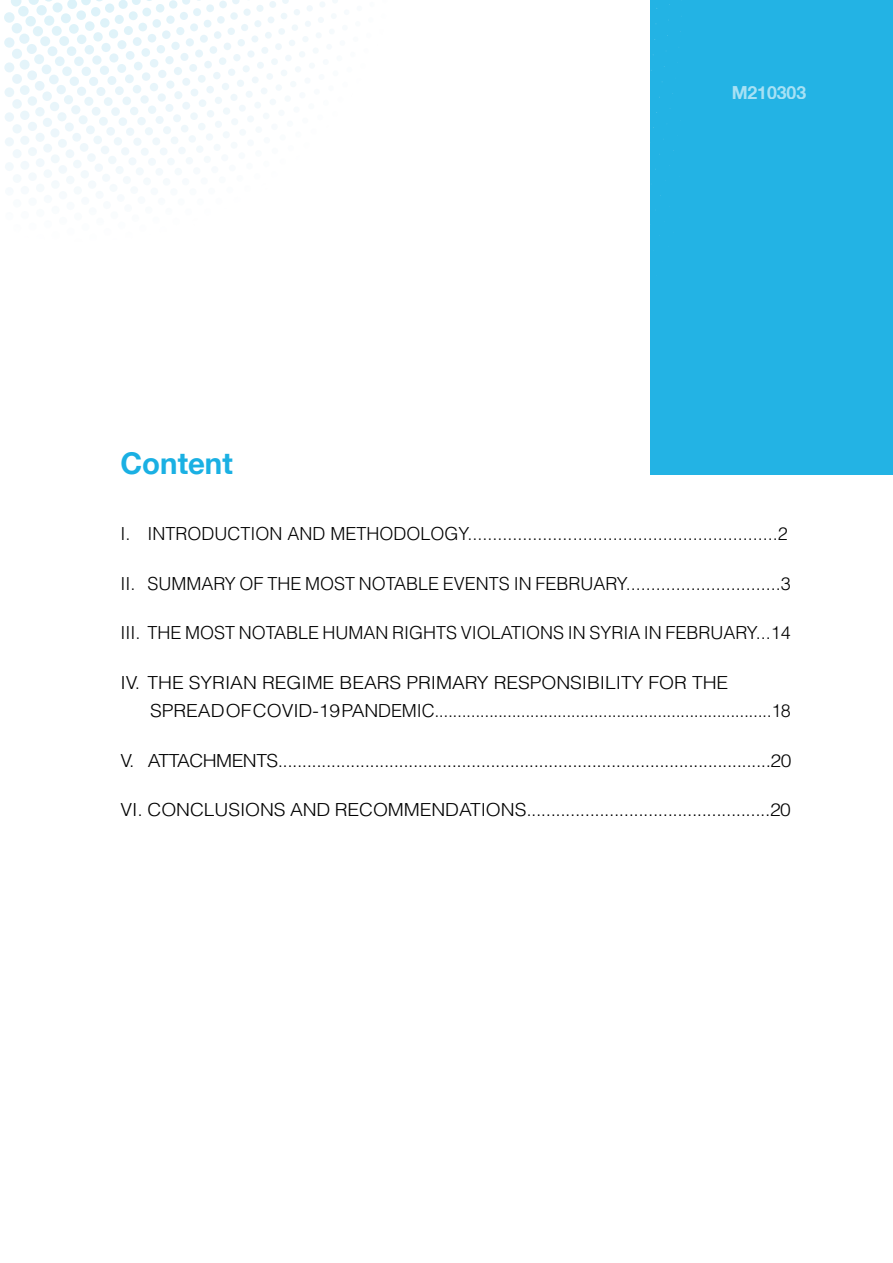
<style>
.page{position:relative;width:893px;height:1263px;background:#fff}
.page>*{position:absolute;margin:0;border:0;box-sizing:border-box;transform-origin:0 0}
.t1{font:700 30px "Helvetica Neue LT Arabic";color:#1ab0e3}
.t2{font:300 18px/28.5px "Helvetica";letter-spacing:-.005em;color:#000;scale:1.07 1}
.t3{font:300 18px "Helvetica";letter-spacing:-.005em;color:#000}
.t4{font:300 18px "Helvetica";letter-spacing:-.03em;color:#000;scale:1.07 1}
.t5{font:700 18px "Helvetica Neue LT Arabic";color:#fff}
</style>
<div class="page">
<div style="left:651px;top:0;width:242px;height:474px;background:#23b3e4"></div>
<svg style="left:4px;top:0;width:677px;height:367px"></svg>
<h1 class="t1" style="left:120px;top:447px;width:114px">Content</h1>
<p class="t5" style="left:731px;top:82px;width:76px">M210303</p>
<p class="t3" style="left:120px;top:523px;width:12px">.I</p>
<p class="t3" style="left:147px;top:523px;width:642px">INTRODUCTION AND METHODOLOGY..............................................................2</p>
<p class="t3" style="left:147px;top:572px;width:645px">SUMMARY OF THE MOST NOTABLE EVENTS IN FEBRUARY...............................3</p>
<p class="t3" style="left:120px;top:572px;width:17px">.I I</p>
<p class="t3" style="left:120px;top:622px;width:672px">III. THE MOST NOTABLE HUMAN RIGHTS VIOLATIONS IN SYRIA IN FEBRUARY...14</p>
<p class="t2" style="left:150px;top:668px;width:600px;text-indent:-30px">IV. THE SYRIAN REGIME BEARS PRIMARY RESPONSIBILITY FOR THE<br>SPREADOFCOVID-19PANDEMIC..........................................................................18</p>
<p class="t4" style="left:148px;top:749px;width:603px">ATTACHMENTS......................................................................................................20</p>
<p class="t2" style="left:120px;top:746px;width:15px">.V</p>
<p class="t2" style="left:120px;top:795px;width:628px">VI. CONCLUSIONS AND RECOMMENDATIONS..................................................20</p>
</div>
